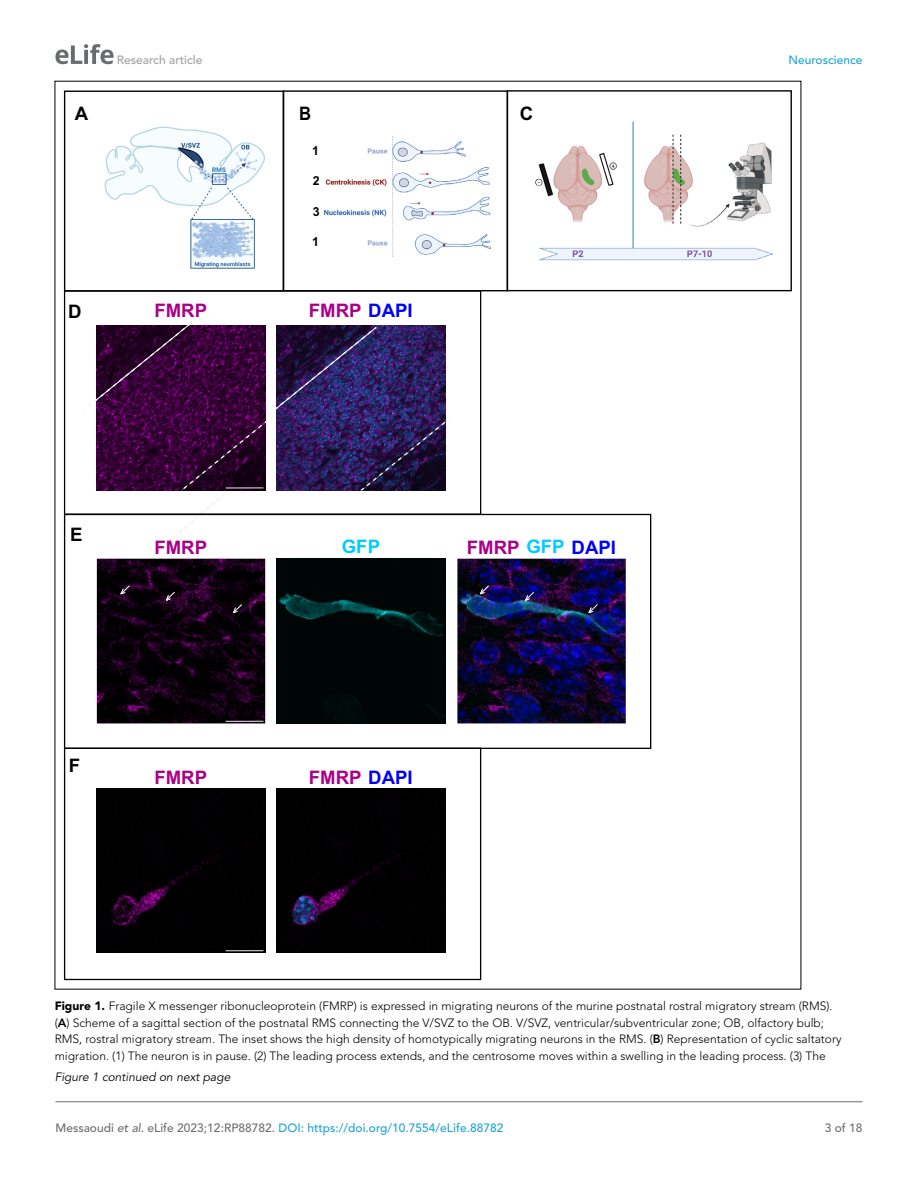
<style>
.page{position:relative;width:918px;height:1188px;background:#fff}
.page>*{position:absolute;margin:0;border:0;box-sizing:border-box;transform-origin:0 0}
.t1{font:700 18.6px "Arial";color:#a08}
.t2{font:700 18.6px "Arial";color:#000}
.t3{font:700 18.6px "Arial";color:#0cf}
.t4{font:700 18.6px "Arial";color:#000;scale:.89 1}
.t5{font:700 12.45px "Arial";color:#000}
.t6{font:300 12px/16.5px "Avenir LT Std";color:#000}
.t7{font:500 12px "Avenir LT Std";color:#1ea4d7}
.t8{font:italic 12px "Avenir LT Std";color:#000}
.t9{font:500 12px "Avenir LT Std";color:#a3a09f}
.t10{font:500 12px "Avenir LT Std";color:#6e6e70}
.s1{color:#00f}
.s2{color:#0cf}
.s3{font-weight:900}
.s4{font-weight:800}
.s5{color:#6e6e70}
.s6{font-style:italic;color:#6e6e70}
</style>
<div class="page">
<svg style="left:55px;top:44px;width:59px;height:20px"></svg>
<hr style="left:56px;top:1101px;width:806px;height:1px;background:#6e6e70">
<svg style="left:64px;top:291px;width:417px;height:223px"></svg>
<svg style="left:64px;top:749px;width:417px;height:231px;fill:#020003"></svg>
<svg style="left:64px;top:91px;width:220px;height:201px"></svg>
<svg style="left:64px;top:514px;width:587px;height:235px"></svg>
<svg style="left:283px;top:90px;width:224px;height:201px"></svg>
<svg style="left:507px;top:90px;width:285px;height:201px"></svg>
<hr style="left:226px;top:487px;width:37px;height:1px;background:#fffdff">
<hr style="left:226px;top:721px;width:37px;height:1px;background:#fffdff">
<hr style="left:226px;top:950px;width:37px;height:1px;background:#fffdff">
<p class="t9" style="left:117px;top:53px;width:87px">Research article</p>
<p class="t7" style="left:788px;top:53px;width:76px">Neuroscience</p>
<h1 class="t2" style="left:75px;top:100px;width:15px">A</h1>
<h1 class="t4" style="left:299px;top:100px;width:15px">B</h1>
<p class="t5" style="left:312px;top:142px;width:8px">1</p>
<p class="t5" style="left:313px;top:172px;width:8px">2</p>
<p class="t5" style="left:313px;top:203px;width:8px">3</p>
<h1 class="t2" style="left:68px;top:298px;width:15px">D</h1>
<h1 class="t1" style="left:154px;top:298px;width:54px">FMRP</h1>
<p class="t5" style="left:312px;top:233px;width:8px">1</p>
<h1 class="t1" style="left:309px;top:298px;width:105px">FMRP <span class="s1">DAPI</span></h1>
<h1 class="t2" style="left:520px;top:100px;width:15px">C</h1>
<h1 class="t2" style="left:70px;top:521px;width:14px">E</h1>
<h1 class="t1" style="left:154px;top:534px;width:54px">FMRP</h1>
<h1 class="t3" style="left:342px;top:534px;width:40px">GFP</h1>
<h1 class="t1" style="left:467px;top:534px;width:151px">FMRP <span class="s2">GFP</span> <span class="s1">DAPI</span></h1>
<h1 class="t2" style="left:69px;top:753px;width:13px">F</h1>
<h1 class="t1" style="left:154px;top:764px;width:54px">FMRP</h1>
<h1 class="t1" style="left:309px;top:764px;width:105px">FMRP <span class="s1">DAPI</span></h1>
<p class="t6" style="left:55px;top:998px;width:788px"><span class="s3">Figure 1.</span> Fragile X messenger ribonucleoprotein (FMRP) is expressed in migrating neurons of the murine postnatal rostral migratory stream (RMS). (<span class="s4">A</span>) Scheme of a sagittal section of the postnatal RMS connecting the V/SVZ to the OB. V/SVZ, ventricular/subventricular zone; OB, olfactory bulb; RMS, rostral migratory stream. The inset shows the high density of homotypically migrating neurons in the RMS. (<span class="s4">B</span>) Representation of cyclic saltatory migration. (1) The neuron is in pause. (2) The leading process extends, and the centrosome moves within a swelling in the leading process. (3) The</p>
<p class="t8" style="left:55px;top:1070px;width:177px">Figure 1 continued on next page</p>
<p class="t7" style="left:56px;top:1121px;width:449px"><span class="s5">Messaoudi</span> <span class="s6">et al</span><span class="s5">. eLife 2023;12:RP88782.</span> DOI: https://doi.org/10.7554/eLife.88782</p>
<p class="t10" style="left:825px;top:1121px;width:39px">3 of 18</p>
</div>
